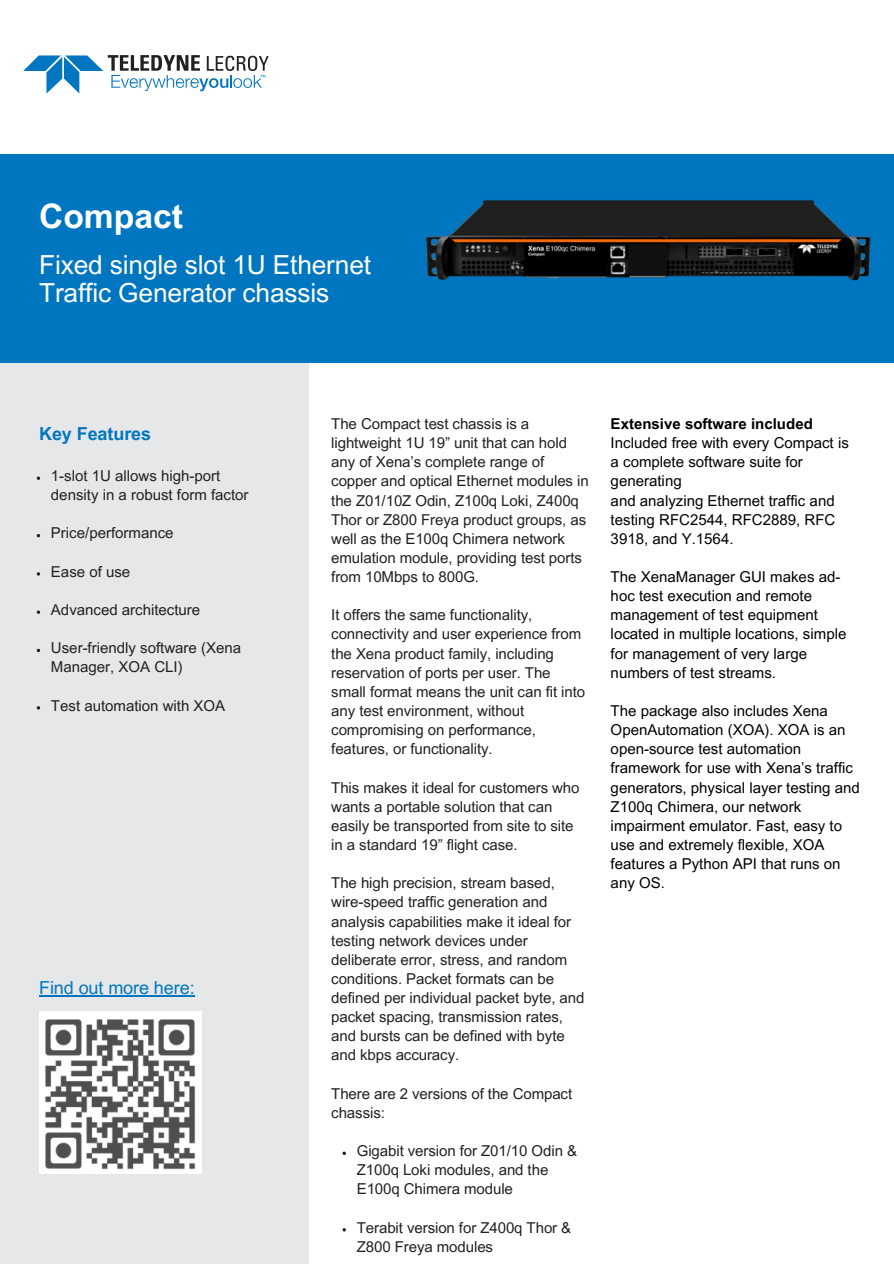
<style>
.page{position:relative;width:894px;height:1264px;background:#fff}
.page>*{position:absolute;margin:0;border:0;box-sizing:border-box;transform-origin:0 0}
.t1{font:700 33.6px "Arial MT Pro";color:#fff}
.t2{font:26.25px/28.2px "Arial MT Pro";letter-spacing:-.005em;color:#fff}
.t3{font:18px "Arial MT Pro";letter-spacing:-.005em;color:#0076c0}
.t4{font:700 18px "Arial MT Pro";letter-spacing:-.005em;color:#0076c0}
.t5{font:15px/19.2px "Arial MT Pro";letter-spacing:-.005em;color:#231f20}
.t6{font:15px/19.2px "Arial MT Pro";color:#000}
.t7{font:700 15px "Arial MT Pro";color:#000}
</style>
<div class="page">
<div style="left:0;top:362px;width:308px;height:901px;background:#e6e7e8"></div>
<div style="left:0;top:154px;width:893px;height:208px;background:#0076c0"></div>
<svg style="left:23px;top:55px;width:245px;height:39px"></svg>
<img style="left:421px;top:200px;width:454px;height:163px">
<svg style="left:37px;top:476px;width:3px;height:4px"></svg>
<svg style="left:37px;top:610px;width:3px;height:4px"></svg>
<div style="left:39px;top:1011px;width:163px;height:163px;background:#fff"></div>
<img style="left:45px;top:1019px;width:151px;height:151px">
<hr style="left:39px;top:995px;width:155px;height:1px;background:#0076c0">
<p class="t1" style="left:39px;top:203px;width:145px">Compact</p>
<h1 class="t2" style="left:39px;top:254px;width:333px">Fixed single slot 1U Ethernet<br>Traffic Generator chassis</h1>
<p class="t4" style="left:39px;top:427px;width:114px">Key Features</p>
<p class="t5" style="left:51px;top:468px;width:199px">1-slot 1U allows high-port density in a robust form factor</p>
<p class="t5" style="left:51px;top:525px;width:124px">Price/performance</p>
<p class="t5" style="left:51px;top:563px;width:81px">Ease of use</p>
<p class="t5" style="left:51px;top:602px;width:151px">Advanced architecture</p>
<p class="t5" style="left:51px;top:640px;width:191px">User-friendly software (Xena<br>Manager, XOA CLI)</p>
<p class="t5" style="left:51px;top:697px;width:176px">Test automation with XOA</p>
<p class="t3" style="left:39px;top:980px;width:157px">Find out more here:</p>
<h3 class="t5" style="left:331px;top:416px;width:259px">The Compact test chassis is a lightweight 1U 19” unit that can hold any of Xena’s complete range of copper and optical Ethernet modules in the Z01/10Z Odin, Z100q Loki, Z400q Thor or Z800 Freya product groups, as well as the E100q Chimera network emulation module, providing test ports from 10Mbps to 800G.</h3>
<p class="t5" style="left:331px;top:607px;width:255px">It offers the same functionality, connectivity and user experience from the Xena product family, including reservation of ports per user. The small format means the unit can fit into any test environment, without compromising on performance, features, or functionality.</p>
<p class="t5" style="left:331px;top:779px;width:250px">This makes it ideal for customers who wants a portable solution that can easily be transported from site to site in a standard 19” flight case.</p>
<p class="t5" style="left:331px;top:875px;width:255px">The high precision, stream based, wire-speed traffic generation and analysis capabilities make it ideal for testing network devices under deliberate error, stress, and random conditions. Packet formats can be defined per individual packet byte, and packet spacing, transmission rates, and bursts can be defined with byte and kbps accuracy.</p>
<p class="t5" style="left:331px;top:1085px;width:242px">There are 2 versions of the Compact chassis:</p>
<p class="t5" style="left:356px;top:1143px;width:222px">Gigabit version for Z01/10 Odin &amp;<br>Z100q Loki modules, and the<br>E100q Chimera module</p>
<p class="t5" style="left:356px;top:1219px;width:216px">Terabit version for Z400q Thor &amp;<br>Z800 Freya modules</p>
<h4 class="t7" style="left:610px;top:418px;width:204px">Extensive software included</h4>
<p class="t6" style="left:610px;top:435px;width:240px">Included free with every Compact is a complete software suite for generating</p>
<p class="t6" style="left:610px;top:492px;width:226px;text-align:justify">and analyzing Ethernet traffic and testing RFC2544, RFC2889, RFC 3918, and Y.1564.</p>
<p class="t6" style="left:610px;top:569px;width:237px">The XenaManager GUI makes ad&shy;hoc test execution and remote management of test equipment located in multiple locations, simple for management of very large numbers of test streams.</p>
<p class="t6" style="left:610px;top:703px;width:250px">The package also includes Xena<br>OpenAutomation (XOA). XOA is an open-source test automation framework for use with Xena’s traffic generators, physical layer testing and<br>Z100q Chimera, our network impairment emulator. Fast, easy to use and extremely flexible, XOA features a Python API that runs on any OS.</p>
</div>
